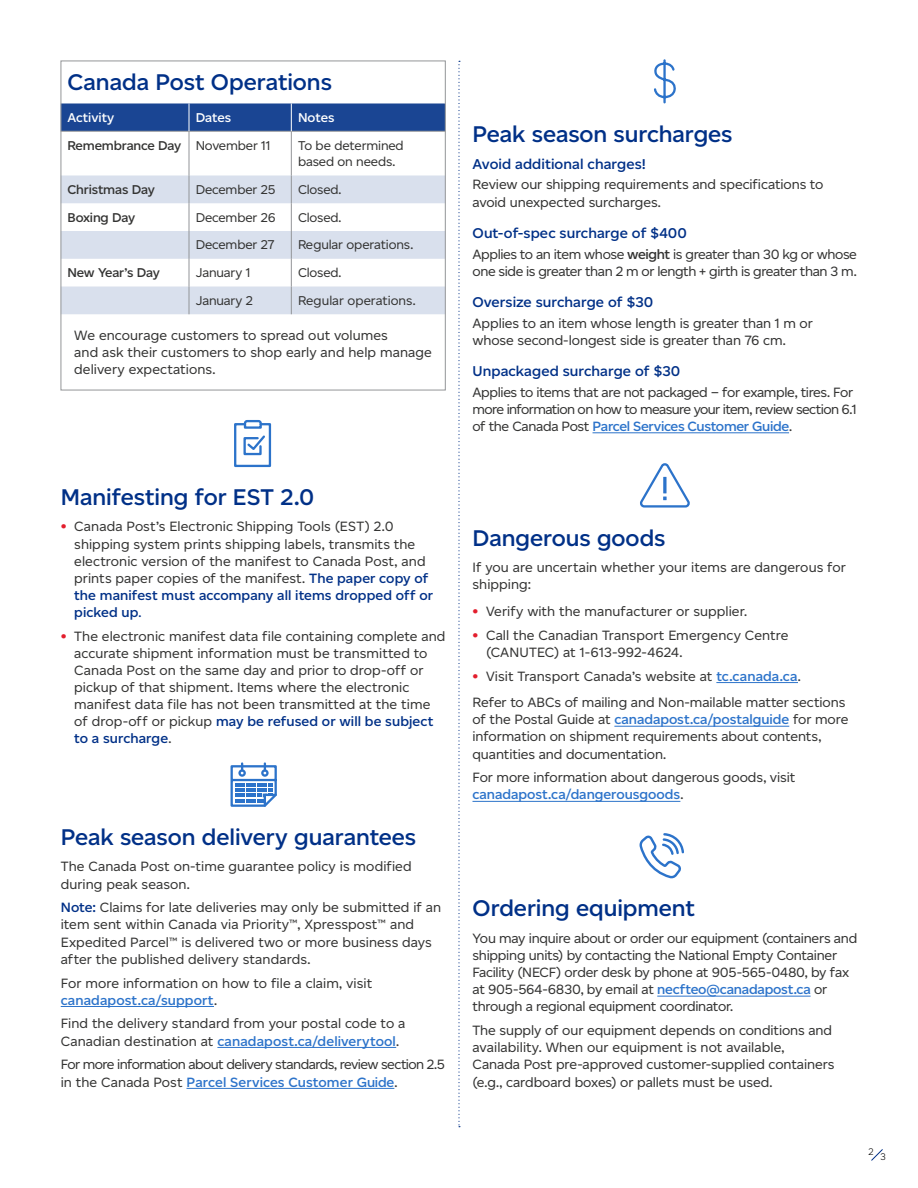
<style>
.page{position:relative;width:918px;height:1188px;background:#fff}
.page>*{position:absolute;margin:0;border:0;box-sizing:border-box;transform-origin:0 0}
.t1{font:600 24px "Canadiana Text";letter-spacing:-.005em;color:#003087}
.t2{font:600 15px "Canadiana Text";letter-spacing:.005em;color:#003087}
.Body{font:14.25px/17.1px "Canadiana Text";letter-spacing:-.005em;color:#343433}
.Bulleted_List{font:14.25px/17.1px "Canadiana Text";letter-spacing:.005em;color:#343433}
.Body-2{font:14.25px/17.1px "Canadiana Text";letter-spacing:-.035em;color:#343433}
.Body-3{font:14.25px/17.1px "Canadiana Text";letter-spacing:-.03em;color:#343433}
.Body-4{font:14.25px/17.1px "Canadiana Text";letter-spacing:-.04em;color:#343433}
.t3{font:13.5px/16.5px "Canadiana Text";letter-spacing:-.01em;color:#343433}
.t4{font:600 13.5px "Canadiana Text";letter-spacing:-.01em;color:#343433}
.t5{font:600 13.5px "Canadiana Text";color:#fff}
.t6{font:300 10.2px "Canadiana Text";color:#000}
.s1{font-weight:400}
.s2{font-family:"Canadiana Display";font-weight:700;color:#e31e2d}
.s3{font-weight:600;color:#003087}
.s4{color:#003087}
.s5{font-weight:600;color:#2c73ca}
.s6{font-weight:600}
</style>
<div class="page">
<svg style="left:871px;top:1149px;width:12px;height:12px"></svg>
<svg style="left:63px;top:132px;width:381px;height:44px"></svg>
<svg style="left:63px;top:176px;width:381px;height:138px;fill:#d9e0ed"></svg>
<hr style="left:61px;top:131px;width:128px;height:1px;background:#939598">
<hr style="left:189px;top:131px;width:102px;height:1px;background:#939598">
<hr style="left:291px;top:131px;width:154px;height:1px;background:#939598">
<hr style="left:291px;top:131px;width:1px;height:45px;background:#939598">
<svg style="left:291px;top:176px;width:1px;height:138px"></svg>
<svg style="left:63px;top:103px;width:381px;height:28px;background:#204995"></svg>
<hr style="left:189px;top:131px;width:1px;height:45px;background:#939598">
<svg style="left:189px;top:176px;width:1px;height:138px"></svg>
<div style="left:61px;top:61px;width:385px;height:329px;border:1px solid #939598"></div>
<svg style="left:234px;top:420px;width:38px;height:48px"></svg>
<svg style="left:230px;top:762px;width:47px;height:45px"></svg>
<hr style="left:61px;top:1006px;width:153px;height:1px;background:#2c73ca">
<hr style="left:217px;top:1047px;width:179px;height:1px;background:#2c73ca">
<hr style="left:187px;top:1088px;width:207px;height:1px;background:#2c73ca">
<svg style="left:654px;top:59px;width:22px;height:45px"></svg>
<hr style="left:593px;top:432px;width:196px;height:1px;background:#2c73ca">
<svg style="left:640px;top:463px;width:50px;height:45px"></svg>
<svg style="left:663px;top:477px;width:4px;height:16px"></svg>
<hr style="left:716px;top:682px;width:82px;height:1px;background:#2c73ca">
<hr style="left:614px;top:726px;width:175px;height:1px;background:#2c73ca">
<hr style="left:472px;top:801px;width:208px;height:1px;background:#2c73ca">
<svg style="left:639px;top:833px;width:45px;height:46px"></svg>
<hr style="left:657px;top:996px;width:154px;height:1px;background:#2c73ca">
<svg style="left:458px;top:61px;width:2px;height:1066px"></svg>
<h1 class="t1" style="left:68px;top:68px;width:266px">Canada Post Operations</h1>
<p class="t5" style="left:68px;top:109px;width:48px">Activity</p>
<p class="t5" style="left:196px;top:109px;width:37px">Dates</p>
<p class="t5" style="left:298px;top:109px;width:38px">Notes</p>
<p class="t4" style="left:68px;top:137px;width:204px">Remembrance Day <span class="s1">November 11</span></p>
<p class="t3" style="left:298px;top:137px;width:107px">To be determined based on needs.</p>
<p class="t4" style="left:68px;top:181px;width:89px">Christmas Day</p>
<p class="t3" style="left:196px;top:181px;width:81px">December 25</p>
<p class="t3" style="left:298px;top:181px;width:45px">Closed.</p>
<p class="t4" style="left:68px;top:209px;width:69px">Boxing Day</p>
<p class="t3" style="left:196px;top:209px;width:82px">December 26</p>
<p class="t3" style="left:298px;top:209px;width:45px">Closed.</p>
<p class="t3" style="left:196px;top:236px;width:80px">December 27</p>
<p class="t3" style="left:298px;top:236px;width:117px">Regular operations.</p>
<p class="t4" style="left:68px;top:265px;width:94px">New Year’s Day</p>
<p class="t3" style="left:196px;top:264px;width:56px">January 1</p>
<p class="t3" style="left:298px;top:264px;width:45px">Closed.</p>
<p class="t3" style="left:196px;top:292px;width:59px">January 2</p>
<p class="t3" style="left:298px;top:292px;width:119px">Regular operations.</p>
<p class="Bulleted_List" style="left:74px;top:326px;width:359px">We encourage customers to spread out volumes<br>and ask their customers to shop early and help manage delivery expectations.</p>
<h2 class="t1" style="left:61px;top:483px;width:255px">Manifesting for EST 2.0</h2>
<p class="Bulleted_List" style="left:74px;top:518px;width:361px;text-indent:-14px"><span class="s2">•</span> Canada Post’s Electronic Shipping Tools (EST) 2.0 shipping system prints shipping labels, transmits the electronic version of the manifest to Canada Post, and prints paper copies of the manifest. <span class="s3">The paper copy of the manifest must accompany all items dropped off or picked up</span><span class="s4">.</span></p>
<p class="Bulleted_List" style="left:74px;top:627px;width:373px;text-indent:-14px"><span class="s2">•</span> The electronic manifest data file containing complete and accurate shipment information must be transmitted to Canada Post on the same day and prior to drop-off or pickup of that shipment. Items where the electronic manifest data file has not been transmitted at the time of drop-off or pickup <span class="s3">may be refused or will be subject to a surcharge</span>.</p>
<h2 class="t1" style="left:61px;top:823px;width:357px">Peak season delivery guarantees</h2>
<p class="Body" style="left:61px;top:858px;width:352px">The Canada Post on-time guarantee policy is modified during peak season.</p>
<p class="Body" style="left:61px;top:899px;width:382px"><span class="s3">Note:</span> Claims for late deliveries may only be submitted if an item sent within Canada via Priority™, Xpresspost™ and Expedited Parcel™ is delivered two or more business days after the published delivery standards.</p>
<p class="Body" style="left:61px;top:974px;width:313px">For more information on how to file a claim, visit <span class="s5">canadapost.ca/support</span>.</p>
<p class="Body" style="left:61px;top:1015px;width:346px">Find the delivery standard from your postal code to a<br>Canadian destination at <span class="s5">canadapost.ca/deliverytool</span>.</p>
<p class="Body-4" style="left:61px;top:1056px;width:386px">For more information about delivery standards, review section 2.5 in the Canada Post <span class="s5">Parcel Services Customer Guide</span>.</p>
<h2 class="t1" style="left:472px;top:119px;width:261px">Peak season surcharges</h2>
<h3 class="t2" style="left:472px;top:155px;width:174px">Avoid additional charges!</h3>
<p class="Body" style="left:472px;top:176px;width:352px">Review our shipping requirements and specifications to avoid unexpected surcharges.</p>
<h3 class="t2" style="left:472px;top:224px;width:216px">Out-of-spec surcharge of $400</h3>
<p class="Body-3" style="left:472px;top:245px;width:386px">Applies to an item whose <span class="s6">weight</span> is greater than 30 kg or whose one side is greater than 2 m or length + girth is greater than 3 m.</p>
<h3 class="t2" style="left:472px;top:293px;width:182px">Oversize surcharge of $30</h3>
<p class="Body" style="left:472px;top:314px;width:342px">Applies to an item whose length is greater than 1 m or whose second-longest side is greater than 76 cm.</p>
<h3 class="t2" style="left:472px;top:362px;width:209px">Unpackaged surcharge of $30</h3>
<p class="Body-2" style="left:472px;top:383px;width:386px">Applies to items that are not packaged – for example, tires. For more information on how to measure your item, review section 6.1 of the Canada Post <span class="s5">Parcel Services Customer Guide</span>.</p>
<h2 class="t1" style="left:472px;top:524px;width:194px">Dangerous goods</h2>
<p class="Body" style="left:472px;top:559px;width:375px">If you are uncertain whether your items are dangerous for shipping:</p>
<p class="Bulleted_List" style="left:472px;top:602px;width:276px"><span class="s2">•</span> Verify with the manufacturer or supplier.</p>
<p class="Bulleted_List" style="left:486px;top:626px;width:304px;text-indent:-14px"><span class="s2">•</span> Call the Canadian Transport Emergency Centre (CANUTEC) at 1-613-992-4624.</p>
<p class="Bulleted_List" style="left:472px;top:667px;width:330px"><span class="s2">•</span> Visit Transport Canada’s website at <span class="s5">tc.canada.ca</span>.</p>
<p class="Body" style="left:472px;top:694px;width:377px">Refer to ABCs of mailing and Non-mailable matter sections of the Postal Guide at <span class="s5">canadapost.ca/postalguide</span> for more information on shipment requirements about contents, quantities and documentation.</p>
<p class="Body" style="left:472px;top:769px;width:324px">For more information about dangerous goods, visit <span class="s5">canadapost.ca/dangerousgoods</span>.</p>
<h2 class="t1" style="left:472px;top:894px;width:224px">Ordering equipment</h2>
<p class="Body" style="left:472px;top:930px;width:386px">You may inquire about or order our equipment (containers and shipping units) by contacting the National Empty Container Facility (NECF) order desk by phone at 905-565-0480, by fax at 905-564-6830, by email at <span class="s5">necfteo@canadapost.ca</span> or through a regional equipment coordinator.</p>
<p class="Body" style="left:472px;top:1022px;width:364px">The supply of our equipment depends on conditions and availability. When our equipment is not available, Canada Post pre-approved customer-supplied containers (e.g., cardboard boxes) or pallets must be used.</p>
<p class="t6" style="left:869px;top:1146px;width:7px">2</p>
<p class="t6" style="left:880px;top:1151px;width:7px">3</p>
</div>
